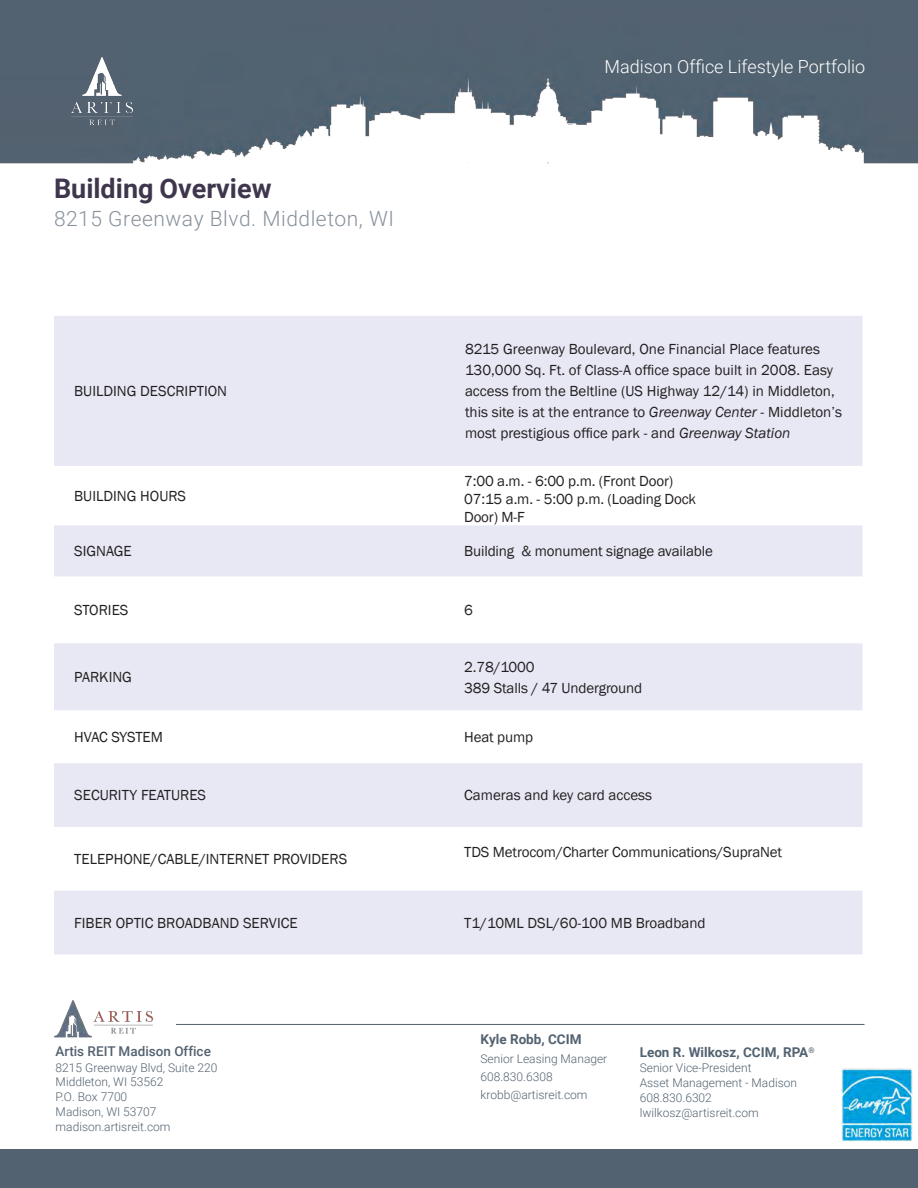
<style>
.page{position:relative;width:918px;height:1188px;background:#fff}
.page>*{position:absolute;margin:0;border:0;box-sizing:border-box;transform-origin:0 0}
.titile{font:700 27px "Roboto";color:#3f364d}
.titile-2{font:300 21px "Roboto";letter-spacing:.025em;color:#87919b}
.t1{font:300 18px "Roboto";color:#fff}
.t2{font:15px/21px "Franklin Gothic";color:#231f20}
.t3{font:15px/18px "Franklin Gothic";letter-spacing:-.01em;color:#231f20}
.t4{font:700 13.5px "Roboto";color:#536270}
.t5{font:500 13.5px "Roboto";color:#536270}
.t6{font:300 12px/14.7px "Roboto";color:#536270}
.s1{font-style:italic}
.s2{font-style:inherit}
</style>
<div class="page">
<div style="left:0;top:1149px;width:918px;height:39px;background:#536270"></div>
<img style="left:0;top:0;width:918px;height:164px">
<img style="left:68px;top:54px;width:68px;height:73px">
<img style="left:54px;top:1000px;width:99px;height:38px">
<hr style="left:176px;top:1024px;width:689px;height:1px;background:#536270">
<svg style="left:54px;top:316px;width:808px;height:638px;fill:#e7e8f4"></svg>
<img style="left:842px;top:1069px;width:71px;height:73px">
<p class="titile" style="left:54px;top:169px;width:219px">Building Overview</p>
<p class="titile-2" style="left:54px;top:203px;width:342px">8215 Greenway Blvd. Middleton, WI</p>
<p class="t2" style="left:74px;top:381px;width:154px">BUILDING DESCRIPTION</p>
<p class="t2" style="left:74px;top:486px;width:113px">BUILDING HOURS</p>
<p class="t1" style="left:604px;top:54px;width:262px">Madison Office Lifestyle Portfolio</p>
<p class="t2" style="left:465px;top:339px;width:379px">8215 Greenway Boulevard, One Financial Place features 130,000 Sq. Ft. of Class-A office space built in 2008. Easy access from the Beltline (US Highway 12/14) in Middleton, this site is at the entrance to <span class="s1">Greenway Center</span> - Middleton’s most prestigious office park - and <span class="s1">Greenway Station</span></p>
<p class="t3" style="left:464px;top:472px;width:233px">7:00 <span class="s2">a.m. - 6:00 p.m.</span> (Front Door)<br>07:15 a.m. - 5:00 p.m. (Loading Dock<br>Door) <span class="s2">M-F</span></p>
<p class="t2" style="left:74px;top:541px;width:59px">SIGNAGE</p>
<p class="t2" style="left:464px;top:541px;width:250px">Building &amp; monument signage available</p>
<p class="t2" style="left:74px;top:600px;width:56px">STORIES</p>
<p class="t2" style="left:464px;top:600px;width:10px">6</p>
<p class="t2" style="left:74px;top:667px;width:59px">PARKING</p>
<p class="t2" style="left:464px;top:656px;width:180px">2.78/1000<br>389 Stalls / 47 Underground</p>
<p class="t2" style="left:74px;top:727px;width:90px">HVAC SYSTEM</p>
<p class="t2" style="left:464px;top:727px;width:70px">Heat pump</p>
<p class="t2" style="left:74px;top:785px;width:133px">SECURITY FEATURES</p>
<p class="t2" style="left:464px;top:785px;width:189px">Cameras and key card access</p>
<p class="t2" style="left:74px;top:849px;width:274px">TELEPHONE/CABLE/INTERNET PROVIDERS</p>
<p class="t3" style="left:464px;top:843px;width:319px"><span class="s2">TDS Metrocom/</span>Charter Communications/SupraNet</p>
<p class="t2" style="left:74px;top:913px;width:225px">FIBER OPTIC BROADBAND SERVICE</p>
<p class="t2" style="left:464px;top:913px;width:243px">T1/10ML DSL/60-100 MB Broadband</p>
<p class="t5" style="left:56px;top:1042px;width:157px">Artis REIT Madison Office</p>
<p class="t6" style="left:56px;top:1059px;width:163px">8215 Greenway Blvd, Suite 220<br>Middleton, WI 53562<br>P.O. Box 7700<br>Madison, WI 53707 madison.artisreit.com</p>
<p class="t4" style="left:480px;top:1030px;width:103px">Kyle Robb, CCIM</p>
<p class="t6" style="left:480px;top:1050px;width:128px;line-height:18px">Senior Leasing Manager<br>608.830.6308 krobb@artisreit.com</p>
<p class="t4" style="left:640px;top:1043px;width:176px">Leon R. Wilkosz, CCIM, RPA<sup>®</sup></p>
<p class="t6" style="left:640px;top:1060px;width:159px">Senior Vice-President<br>Asset Management - Madison<br>608.830.6302 lwilkosz@artisreit.com</p>
</div>
